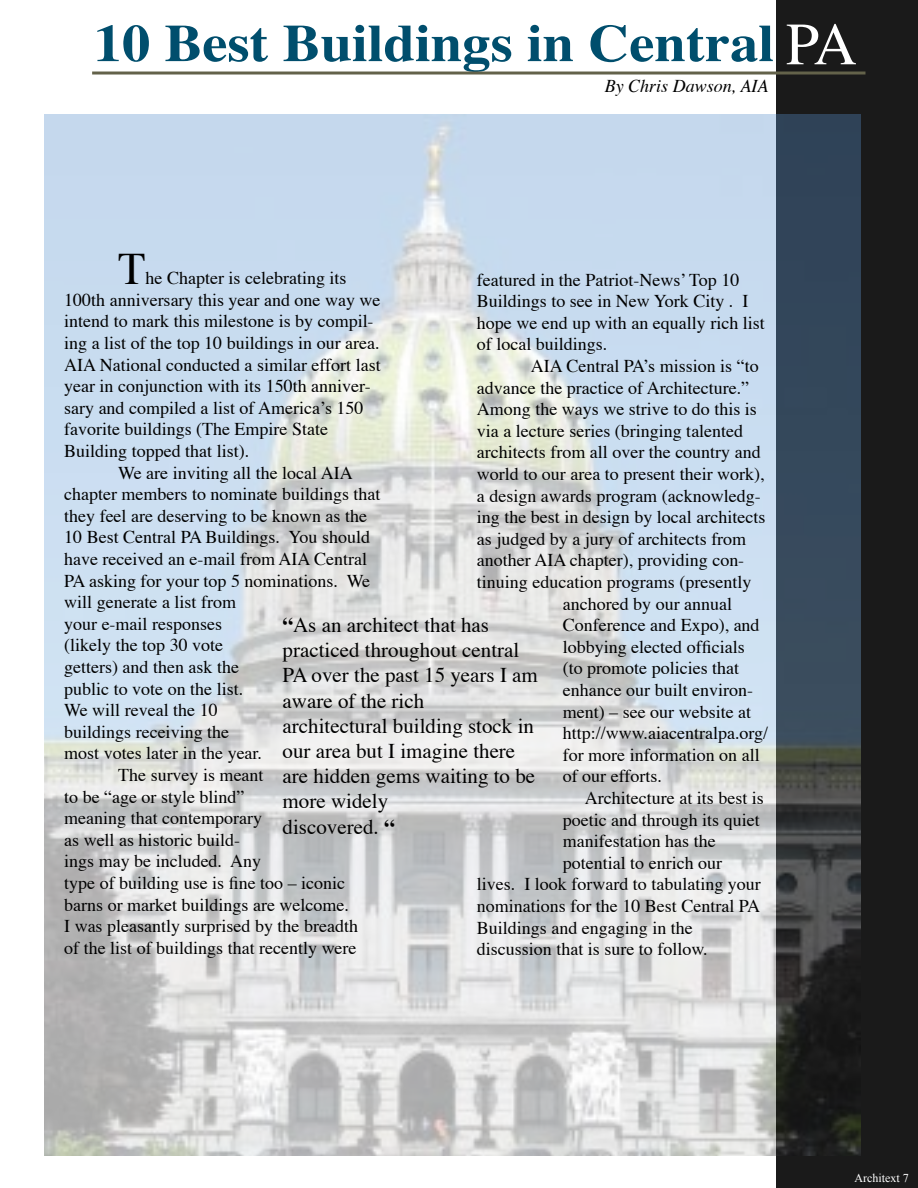
<style>
.page{position:relative;width:918px;height:1188px;background:#fff}
.page>*{position:absolute;margin:0;border:0;box-sizing:border-box;transform-origin:0 0}
.t1{font:60px "Times";color:#fff}
.t2{font:700 52.5px "Times";color:#004e6d;scale:1.08 1}
.t3{font:45px "Times";color:#000}
.t4{font:21px/25.2px "Times";color:#000}
.t5{font:18px/21.6px "Times";color:#000}
.t6{font:italic 18px "Times";color:#000}
.t7{font:12px "Times New Roman";color:#fff}
.s1{font-weight:700}
</style>
<div class="page">
<div style="left:776px;top:0;width:142px;height:1188px;background:#1a1a1a"></div>
<hr style="left:92px;top:72px;width:773px;height:3px;background:#63624a">
<img style="left:44px;top:115px;width:817px;height:1040px">
<h2 class="t2" style="left:94px;top:-7px;width:632px">10 Best Buildings in Central</h2>
<p class="t6" style="left:605px;top:70px;width:165px">By Chris Dawson, AIA</p>
<h1 class="t1" style="left:786px;top:-12px;width:73px">PA</h1>
<h3 class="t3" style="left:118px;top:227px;width:29px">T</h3>
<p class="t5" style="left:146px;top:266px;width:202px">he Chapter is celebrating its</p>
<p class="t5" style="left:64px;top:287px;width:318px">100th anniversary this year and one way we</p>
<p class="t5" style="left:64px;top:309px;width:311px">intend to mark this milestone is by compil-</p>
<p class="t5" style="left:64px;top:331px;width:317px">ing a list of the top 10 buildings in our area.</p>
<p class="t5" style="left:64px;top:352px;width:318px">AIA National conducted a similar effort last</p>
<p class="t5" style="left:64px;top:374px;width:308px">year in conjunction with its 150th anniver-</p>
<p class="t5" style="left:64px;top:395px;width:301px">sary and compiled a list of America’s 150</p>
<p class="t5" style="left:64px;top:417px;width:265px">favorite buildings (The Empire State</p>
<p class="t5" style="left:64px;top:439px;width:187px">Building topped that list).</p>
<p class="t5" style="left:118px;top:460px;width:236px">We are inviting all the local AIA</p>
<p class="t5" style="left:64px;top:482px;width:318px">chapter members to nominate buildings that</p>
<p class="t5" style="left:64px;top:503px;width:304px">they feel are deserving to be known as the</p>
<p class="t5" style="left:64px;top:525px;width:307px">10 Best Central PA Buildings. You should</p>
<p class="t5" style="left:64px;top:547px;width:304px">have received an e-mail from AIA Central</p>
<p class="t5" style="left:64px;top:568px;width:308px">PA asking for your top 5 nominations. We</p>
<p class="t5" style="left:64px;top:590px;width:173px">will generate a list from</p>
<p class="t5" style="left:64px;top:611px;width:159px">your e-mail responses</p>
<p class="t5" style="left:64px;top:633px;width:160px">(likely the top 30 vote</p>
<p class="t5" style="left:64px;top:655px;width:176px">getters) and then ask the</p>
<p class="t5" style="left:64px;top:676px;width:181px">public to vote on the list.</p>
<p class="t5" style="left:64px;top:698px;width:155px">We will reveal the 10</p>
<p class="t5" style="left:64px;top:719px;width:166px">buildings receiving the</p>
<p class="t5" style="left:64px;top:741px;width:199px">most votes later in the year.</p>
<p class="t5" style="left:118px;top:763px;width:147px">The survey is meant</p>
<p class="t5" style="left:64px;top:784px;width:182px">to be “age or style blind”</p>
<p class="t5" style="left:64px;top:806px;width:199px">meaning that contemporary</p>
<p class="t5" style="left:64px;top:827px;width:177px">as well as historic build-</p>
<p class="t5" style="left:64px;top:849px;width:198px">ings may be included. Any</p>
<p class="t5" style="left:64px;top:871px;width:282px">type of building use is fine too – iconic</p>
<p class="t5" style="left:64px;top:892px;width:286px">barns or market buildings are welcome.</p>
<p class="t5" style="left:64px;top:914px;width:295px">I was pleasantly surprised by the breadth</p>
<p class="t5" style="left:64px;top:935px;width:294px">of the list of buildings that recently were</p>
<p class="t5" style="left:477px;top:267px;width:289px">featured in the Patriot-News’ Top 10<br>Buildings to see in New York City . I hope we end up with an equally rich list of local buildings.</p>
<p class="t5" style="left:531px;top:354px;width:229px">AIA Central PA’s mission is “to</p>
<p class="t5" style="left:477px;top:375px;width:274px">advance the practice of Architecture.”</p>
<p class="t5" style="left:477px;top:397px;width:281px">Among the ways we strive to do this is</p>
<p class="t5" style="left:477px;top:418px;width:268px">via a lecture series (bringing talented</p>
<p class="t5" style="left:477px;top:440px;width:285px">architects from all over the country and</p>
<p class="t5" style="left:477px;top:462px;width:289px">world to our area to present their work),</p>
<p class="t5" style="left:477px;top:483px;width:285px">a design awards program (acknowledg-</p>
<p class="t5" style="left:477px;top:505px;width:290px">ing the best in design by local architects</p>
<p class="t5" style="left:477px;top:526px;width:271px">as judged by a jury of architects from</p>
<p class="t5" style="left:477px;top:548px;width:269px">another AIA chapter), providing con-</p>
<p class="t5" style="left:477px;top:570px;width:276px">tinuing education programs (presently</p>
<p class="t5" style="left:563px;top:591px;width:171px">anchored by our annual</p>
<p class="t5" style="left:563px;top:613px;width:198px">Conference and Expo), and</p>
<p class="t5" style="left:563px;top:634px;width:183px">lobbying elected officials</p>
<p class="t5" style="left:563px;top:656px;width:178px">(to promote policies that</p>
<p class="t5" style="left:563px;top:678px;width:192px">enhance our built environ-</p>
<p class="t5" style="left:563px;top:699px;width:190px">ment) – see our website at</p>
<p class="t5" style="left:563px;top:721px;width:207px">http://www.aiacentralpa.org/</p>
<p class="t5" style="left:563px;top:742px;width:198px">for more information on all</p>
<p class="t5" style="left:563px;top:764px;width:101px">of our efforts.</p>
<p class="t5" style="left:585px;top:786px;width:180px">Architecture at its best is</p>
<p class="t5" style="left:563px;top:807px;width:198px">poetic and through its quiet</p>
<p class="t5" style="left:563px;top:829px;width:154px">manifestation has the</p>
<p class="t5" style="left:563px;top:850px;width:161px">potential to enrich our</p>
<p class="t5" style="left:477px;top:872px;width:285px">lives. I look forward to tabulating your</p>
<p class="t5" style="left:477px;top:894px;width:285px">nominations for the 10 Best Central PA</p>
<p class="t5" style="left:477px;top:915px;width:217px">Buildings and engaging in the</p>
<p class="t5" style="left:477px;top:937px;width:232px">discussion that is sure to follow.</p>
<p class="t4" style="left:283px;top:611px;width:257px"><span class="s1">“</span>As an architect that has practiced throughout central<br>PA over the past 15 years I am aware of the rich<br>architectural building stock in our area but I imagine there are hidden gems waiting to be more widely<br>discovered. <span class="s1">“</span></p>
<p class="t7" style="left:855px;top:1171px;width:56px">Architext 7</p>
</div>
